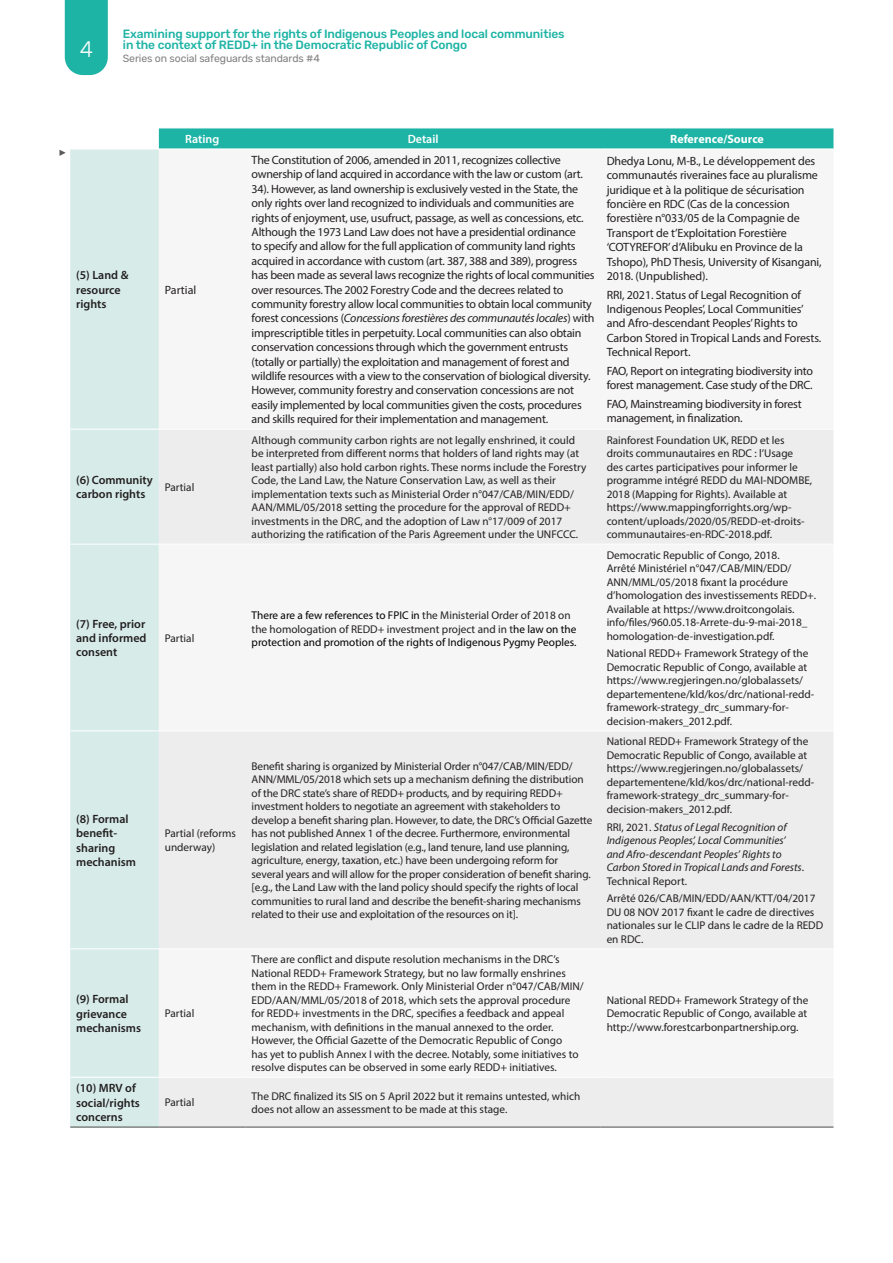
<style>
.page{position:relative;width:893px;height:1263px;background:#fff}
.page>*{position:absolute;margin:0;border:0;box-sizing:border-box;transform-origin:0 0}
.t1{font:300 22.5px "Rubik";color:#fff}
.Brief-Table_text{font:12px/14.4px "Myriad Pro";letter-spacing:-.02em;color:#231f20}
.Brief-Table_head{font:600 12px/14.4px "Myriad Pro";color:#231f20}
.t2{font:500 12px/11.4px "Rubik";letter-spacing:-.01em;color:#1db4a5}
.Brief-Table_head-2{font:700 12px "Myriad Pro";color:#fff}
.Brief-Table_head-3{font:600 12px "Myriad Pro";color:#fff}
.Brief-Table_text-2{font:12px "Myriad Pro";color:#231f20}
.Brief-Table_text-3{font:11.25px/13.5px "Myriad Pro";color:#231f20}
.Brief-Table_text-4{font:11.25px/13.5px "Myriad Pro";color:#000}
.Brief-Table_text-5{font:italic 11.25px/13.5px "Myriad Pro";color:#231f20}
.t3{font:10.5px "Rubik";letter-spacing:-.01em;color:#808080}
.s1{font-style:italic}
.s2{color:#231f20}
.s3{font-style:normal}
</style>
<div class="page">
<div style="left:65px;top:0;width:43px;height:75px;background:#1db4a5"></div>
<div style="left:159px;top:129px;width:674px;height:20px;background:#1db4a5"></div>
<div style="left:70px;top:150px;width:89px;height:977px;background:#d7ece9"></div>
<svg style="left:159px;top:430px;width:674px;height:697px;fill:#ededed"></svg>
<hr style="left:159px;top:544px;width:87px;height:1px;background:#fff">
<hr style="left:246px;top:544px;width:355px;height:1px;background:#fff">
<hr style="left:601px;top:544px;width:232px;height:1px;background:#fff">
<hr style="left:159px;top:730px;width:87px;height:1px;background:#fff">
<hr style="left:246px;top:730px;width:355px;height:1px;background:#fff">
<hr style="left:601px;top:730px;width:232px;height:1px;background:#fff">
<hr style="left:159px;top:948px;width:87px;height:1px;background:#fff">
<hr style="left:246px;top:948px;width:355px;height:1px;background:#fff">
<hr style="left:601px;top:948px;width:232px;height:1px;background:#fff">
<hr style="left:159px;top:1077px;width:87px;height:1px;background:#fff">
<hr style="left:246px;top:1077px;width:355px;height:1px;background:#fff">
<hr style="left:601px;top:1077px;width:232px;height:1px;background:#fff">
<hr style="left:70px;top:544px;width:89px;height:1px;background:#fff">
<hr style="left:70px;top:730px;width:89px;height:1px;background:#fff">
<hr style="left:70px;top:948px;width:89px;height:1px;background:#fff">
<hr style="left:70px;top:1077px;width:89px;height:1px;background:#fff">
<hr style="left:70px;top:1127px;width:89px;height:1px;background:#4a4a4a">
<hr style="left:159px;top:1127px;width:87px;height:1px;background:#4a4a4a">
<hr style="left:246px;top:1127px;width:355px;height:1px;background:#4a4a4a">
<hr style="left:601px;top:1127px;width:232px;height:1px;background:#4a4a4a">
<hr style="left:70px;top:429px;width:89px;height:1px;background:#fff">
<svg style="left:59px;top:150px;width:7px;height:6px"></svg>
<h1 class="t1" style="left:80px;top:37px;width:15px">4</h1>
<p class="t2" style="left:123px;top:28px;width:443px">Examining support for the rights of Indigenous Peoples and local communities in the context of REDD+ in the Democratic Republic of Congo</p>
<p class="t3" style="left:123px;top:52px;width:199px">Series on social safeguards standards #4</p>
<p class="Brief-Table_head-3" style="left:185px;top:131px;width:35px">Rating</p>
<p class="Brief-Table_head-3" style="left:408px;top:131px;width:32px">Detail</p>
<p class="Brief-Table_head-2" style="left:670px;top:131px;width:95px">Reference/Source</p>
<p class="Brief-Table_head" style="left:76px;top:268px;width:54px">(5) Land &amp; resource rights</p>
<p class="Brief-Table_text-2" style="left:165px;top:282px;width:33px">Partial</p>
<p class="Brief-Table_head" style="left:76px;top:472px;width:78px">(6) Community carbon rights</p>
<p class="Brief-Table_text-3" style="left:165px;top:480px;width:31px">Partial</p>
<p class="Brief-Table_head" style="left:76px;top:616px;width:72px;text-align:justify">(7) Free, prior and informed consent</p>
<p class="Brief-Table_text-3" style="left:165px;top:631px;width:31px">Partial</p>
<p class="Brief-Table_head" style="left:76px;top:811px;width:61px">(8) Formal benefit&shy;sharing mechanism</p>
<p class="Brief-Table_text-3" style="left:165px;top:827px;width:73px">Partial (reforms underway)</p>
<p class="Brief-Table_head" style="left:76px;top:991px;width:66px">(9) Formal grievance mechanisms</p>
<p class="Brief-Table_text-3" style="left:165px;top:1006px;width:31px">Partial</p>
<p class="Brief-Table_text" style="left:252px;top:153px;width:345px">The Constitution of 2006, amended in 2011, recognizes collective ownership of land acquired in accordance with the law or custom (art.<br>34). However, as land ownership is exclusively vested in the State, the only rights over land recognized to individuals and communities are rights of enjoyment, use, usufruct, passage, as well as concessions, etc.<br>Although the 1973 Land Law does not have a presidential ordinance<br>to specify and allow for the full application of community land rights acquired in accordance with custom (art. 387, 388 and 389), progress has been made as several laws recognize the rights of local communities over resources. The 2002 Forestry Code and the decrees related to community forestry allow local communities to obtain local community forest concessions (<span class="s1">Concessions forestières des communautés locales</span>) with imprescriptible titles in perpetuity. Local communities can also obtain conservation concessions through which the government entrusts (totally or partially) the exploitation and management of forest and wildlife resources with a view to the conservation of biological diversity.<br>However, community forestry and conservation concessions are not easily implemented by local communities given the costs, procedures and skills required for their implementation and management.</p>
<p class="Brief-Table_text" style="left:607px;top:153px;width:217px">Dhedya Lonu, M-B., Le développement des communautés riveraines face au pluralisme juridique et à la politique de sécurisation foncière en RDC (Cas de la concession forestière n°033/05 de la Compagnie de Transport de t’Exploitation Forestière ‘COTYREFOR’ d’Alibuku en Province de la Tshopo), PhD Thesis, University of Kisangani, 2018. (Unpublished).</p>
<p class="Brief-Table_text" style="left:607px;top:287px;width:216px">RRI, 2021. Status of Legal Recognition of Indigenous Peoples’, Local Communities’ and Afro-descendant Peoples’ Rights to Carbon Stored in Tropical Lands and Forests<span class="s1">.<br></span>Technical Report.</p>
<p class="Brief-Table_text" style="left:607px;top:363px;width:208px">FAO, Report on integrating biodiversity into forest management. Case study of the DRC.</p>
<p class="Brief-Table_text" style="left:607px;top:397px;width:197px">FAO, Mainstreaming biodiversity in forest management, in finalization.</p>
<p class="Brief-Table_text-3" style="left:252px;top:433px;width:336px">Although community carbon rights are not legally enshrined, it could be interpreted from different norms that holders of land rights may (at least partially) also hold carbon rights. These norms include the Forestry Code, the Land Law, the Nature Conservation Law, as well as their implementation texts such as Ministerial Order n°047/CAB/MIN/EDD/ AAN/MML/05/2018 setting the procedure for the approval of REDD+ investments in the DRC, and the adoption of Law n°17/009 of 2017 authorizing the ratification of the Paris Agreement under the UNFCCC.</p>
<p class="Brief-Table_text-3" style="left:607px;top:433px;width:207px">Rainforest Foundation UK, REDD et les droits communautaires en RDC : l’Usage des cartes participatives pour informer le programme intégré REDD du MAI-NDOMBE, 2018 (Mapping for Rights). Available at https://www.mappingforrights.org/wp&shy;content/uploads/2020/05/REDD-et-droits&shy;communautaires-en-RDC-2018.pdf.</p>
<p class="Brief-Table_text-4" style="left:252px;top:609px;width:326px">There are a few references to FPIC in <span class="s2">the Ministerial Order of 2018 on the homologation of REDD+ investment project and in t</span>he law on the protection and promotion of the rights of Indigenous Pygmy Peoples.</p>
<p class="Brief-Table_text-3" style="left:252px;top:759px;width:342px">Benefit sharing is organized by Ministerial Order n°047/CAB/MIN/EDD/ ANN/MML/05/2018 which sets up a mechanism defining the distribution of the DRC state’s share of REDD+ products, and by requiring REDD+ investment holders to negotiate an agreement with stakeholders to develop a benefit sharing plan. However, to date, the DRC’s Official Gazette has not published Annex 1 of the decree. Furthermore, environmental legislation and related legislation (e.g., land tenure, land use planning, agriculture, energy, taxation, etc.) have been undergoing reform for several years and will allow for the proper consideration of benefit sharing. [e.g., the Land Law with the land policy should specify the rights of local communities to rural land and describe the benefit-sharing mechanisms related to their use and exploitation of the resources on it].</p>
<p class="Brief-Table_text-3" style="left:252px;top:952px;width:334px">There are conflict and dispute resolution mechanisms in the DRC’s National REDD+ Framework Strategy, but no law formally enshrines them in the REDD+ Framework. Only Ministerial Order n°047/CAB/MIN/ EDD/AAN/MML/05/2018 of 2018, which sets the approval procedure for REDD+ investments in the DRC, specifies a feedback and appeal mechanism, with definitions in the manual annexed to the order.<br>However, the Official Gazette of the Democratic Republic of Congo<br>has yet to publish Annex I with the decree. Notably, some initiatives to resolve disputes can be observed in some early REDD+ initiatives.</p>
<p class="Brief-Table_text-3" style="left:607px;top:548px;width:211px">Democratic Republic of Congo, 2018.<br>Arrêté Ministériel n°047/CAB/MIN/EDD/ ANN/MML/05/2018 fixant la procédure d’homologation des investissements REDD+.<br>Available at https://www.droitcongolais. info/files/960.05.18-Arrete-du-9-mai-2018_ homologation-de-investigation.pdf.</p>
<p class="Brief-Table_text-3" style="left:607px;top:647px;width:209px">National REDD+ Framework Strategy of the Democratic Republic of Congo, available at https://www.regjeringen.no/globalassets/ departementene/kld/kos/drc/national-redd&shy;framework-strategy_drc_summary-for&shy;decision-makers_2012.pdf.</p>
<p class="Brief-Table_text-3" style="left:607px;top:735px;width:209px">National REDD+ Framework Strategy of the Democratic Republic of Congo, available at https://www.regjeringen.no/globalassets/ departementene/kld/kos/drc/national-redd&shy;framework-strategy_drc_summary-for&shy;decision-makers_2012.pdf.</p>
<p class="Brief-Table_text-5" style="left:607px;top:820px;width:199px"><span class="s3">RRI, 2021.</span> Status of Legal Recognition of Indigenous Peoples’, Local Communities’ and Afro-descendant Peoples’ Rights to Carbon Stored in Tropical Lands and Forests<span class="s3">.<br>Technical Report.</span></p>
<p class="Brief-Table_text-3" style="left:607px;top:892px;width:218px">Arrêté 026/CAB/MIN/EDD/AAN/KTT/04/2017<br>DU 08 NOV 2017 fixant le cadre de directives nationales sur le CLIP dans le cadre de la REDD en RDC.</p>
<p class="Brief-Table_text-3" style="left:607px;top:993px;width:203px;text-align:justify">National REDD+ Framework Strategy of the Democratic Republic of Congo, available at http://www.forestcarbonpartnership.org.</p>
<p class="Brief-Table_head" style="left:76px;top:1081px;width:65px">(10) MRV of social/rights concerns</p>
<p class="Brief-Table_text-3" style="left:165px;top:1096px;width:31px">Partial</p>
<p class="Brief-Table_text-3" style="left:252px;top:1089px;width:330px">The DRC finalized its SIS on 5 April 2022 but it remains untested, which does not allow an assessment to be made at this stage.</p>
</div>
